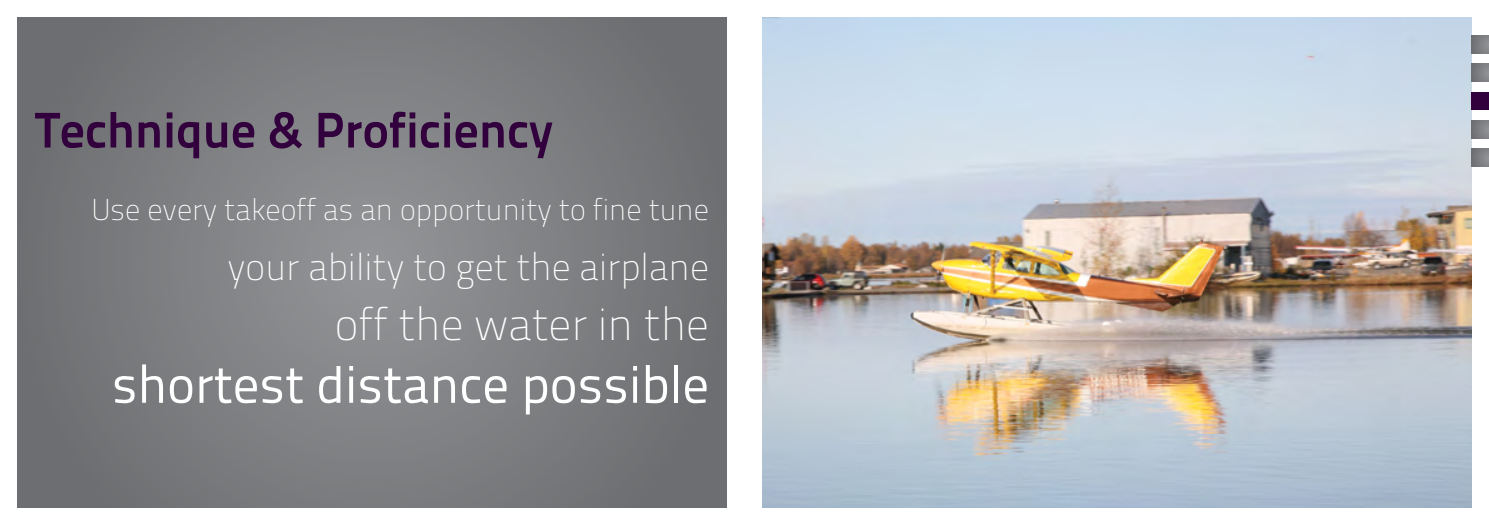
<style>
.page{position:relative;width:1489px;height:525px;background:#fff}
.page>*{position:absolute;margin:0;border:0;box-sizing:border-box;transform-origin:0 0}
.t1{font:52.5px "Titillium Text 22 L";color:#fff}
.t2{font:700 50px "Titillium Text 22 L";color:#32003d}
.t3{font:100 45px "Titillium Text 22 L";color:#fff}
.t4{font:100 37.5px "Titillium Text 22 L";color:#fff}
.t5{font:100 30px "Titillium Text 22 L";color:#fff}
</style>
<div class="page">
<img style="left:762px;top:18px;width:708px;height:489px">
<svg style="left:18px;top:18px;width:708px;height:489px;background:#7a7c7f"></svg>
<svg style="left:1470px;top:149px;width:18px;height:18px"></svg>
<svg style="left:1470px;top:64px;width:18px;height:17px"></svg>
<div style="left:1470px;top:92px;width:18px;height:18px;background:#32003d"></div>
<svg style="left:1470px;top:35px;width:18px;height:18px"></svg>
<svg style="left:1470px;top:120px;width:18px;height:18px"></svg>
<h2 class="t2" style="left:35px;top:91px;width:519px">Technique &amp; Proficiency</h2>
<p class="t5" style="left:91px;top:187px;width:619px">Use every takeoff as an opportunity to fine tune</p>
<p class="t4" style="left:227px;top:240px;width:483px">your ability to get the airplane</p>
<h3 class="t3" style="left:335px;top:292px;width:376px">off the water in the</h3>
<h1 class="t1" style="left:112px;top:345px;width:598px">shortest distance possible</h1>
</div>
